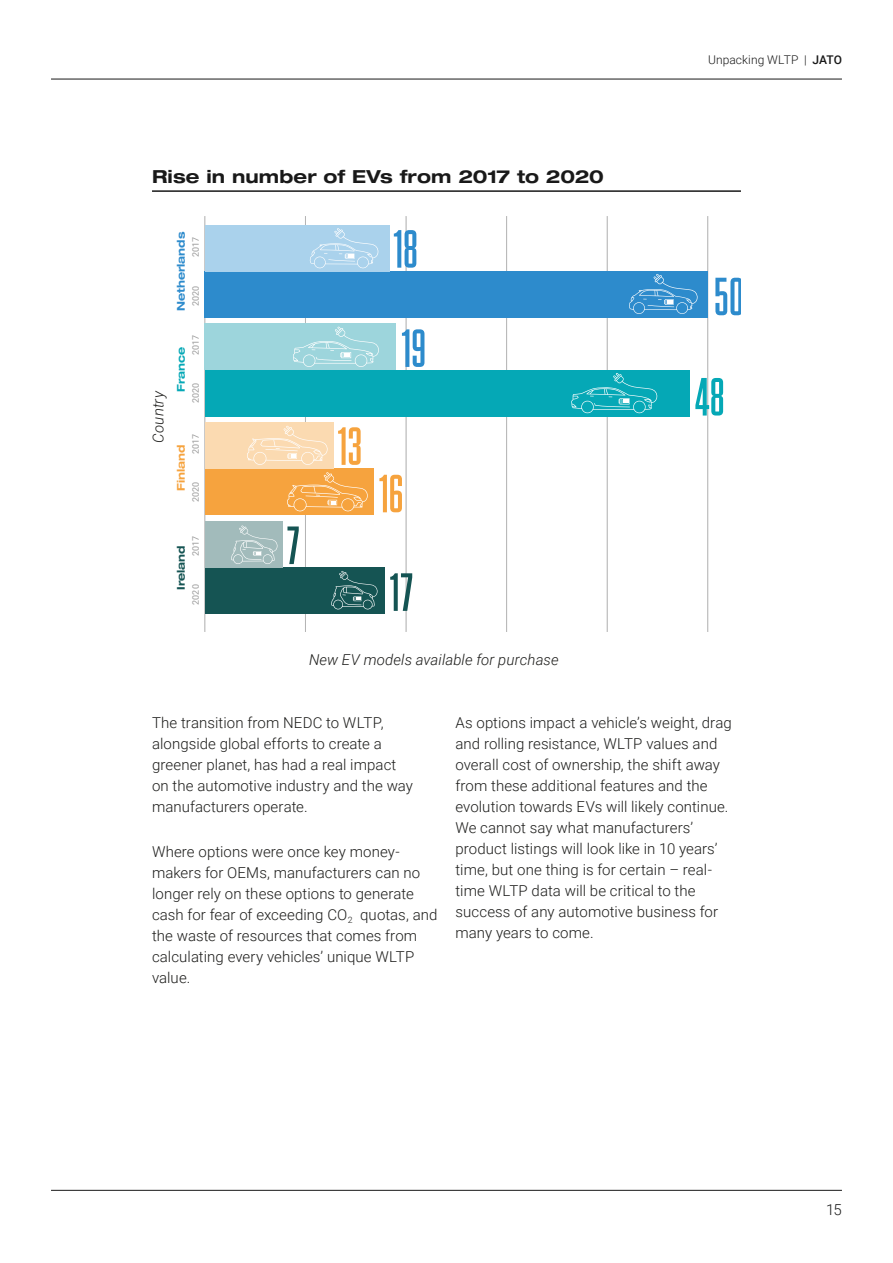
<style>
.page{position:relative;width:893px;height:1263px;background:#fff}
.page>*{position:absolute;margin:0;border:0;box-sizing:border-box;transform-origin:0 0}
.t1{font:53.7px/99.3px "Plaak 2 Griffon 32 Regular";color:#2d8bcc}
.t2{font:53.7px "Plaak 2 Griffon 32 Regular";color:#f6a33e}
.t3{font:53.7px "Plaak 2 Griffon 32 Regular";color:#155453}
.t4{font:53.7px "Plaak 2 Griffon 32 Regular";color:#05a8b6}
.H3_Sub_Head{font:700 expanded 18px "Helvetica Neue LTW1 G";letter-spacing:.005em;color:#191919}
.Body{font:300 15px/21px "Roboto";letter-spacing:.005em;color:#1d1d1b}
.Body-2{font:italic 300 15px "Roboto";letter-spacing:.005em;color:#1d1d1b}
.t5{font:300 15px "Roboto";color:#191919}
.t6{font:300 12px "Roboto";letter-spacing:.005em;color:#191919}
.t7{font:700 expanded 10.8px "Helvetica Neue LTW1 G";color:#2d8bcc}
.t8{font:700 expanded 10.8px "Helvetica Neue LTW1 G";color:#155453}
.t9{font:700 expanded 10.8px "Helvetica Neue LTW1 G";color:#f6a33e}
.t10{font:700 expanded 10.8px "Helvetica Neue LTW1 G";color:#05a8b6}
.t11{font:9px "Roboto";color:#9a9a9a}
.s1{font-weight:500}
</style>
<div class="page">
<hr style="left:51px;top:79px;width:791px;height:1px;background:#191919">
<hr style="left:51px;top:1190px;width:791px;height:1px;background:#191919">
<hr style="left:205px;top:216px;width:1px;height:415px;background:#b4b4b4">
<hr style="left:305px;top:216px;width:1px;height:415px;background:#b4b4b4">
<hr style="left:406px;top:216px;width:1px;height:415px;background:#b4b4b4">
<hr style="left:506px;top:216px;width:1px;height:415px;background:#b4b4b4">
<hr style="left:607px;top:216px;width:1px;height:415px;background:#b4b4b4">
<hr style="left:707px;top:216px;width:1px;height:415px;background:#b4b4b4">
<div style="left:205px;top:271px;width:503px;height:46px;background:#2d8bcc"></div>
<div style="left:205px;top:225px;width:185px;height:46px;background:#aad2ec"></div>
<div style="left:205px;top:370px;width:484px;height:46px;background:#05a8b6"></div>
<div style="left:205px;top:324px;width:191px;height:46px;background:#9dd5dc"></div>
<div style="left:205px;top:468px;width:168px;height:46px;background:#f6a33e"></div>
<div style="left:205px;top:422px;width:129px;height:46px;background:#fbdab1"></div>
<div style="left:205px;top:568px;width:179px;height:46px;background:#155453"></div>
<div style="left:205px;top:522px;width:77px;height:46px;background:#a2bbbb"></div>
<svg style="left:571px;top:373px;width:86px;height:40px"></svg>
<svg style="left:293px;top:327px;width:86px;height:40px"></svg>
<svg style="left:629px;top:274px;width:69px;height:40px"></svg>
<svg style="left:310px;top:228px;width:69px;height:40px"></svg>
<svg style="left:331px;top:571px;width:47px;height:38px"></svg>
<svg style="left:231px;top:525px;width:47px;height:39px"></svg>
<svg style="left:287px;top:472px;width:81px;height:39px"></svg>
<svg style="left:247px;top:426px;width:81px;height:39px"></svg>
<hr style="left:152px;top:190px;width:589px;height:2px;background:#191919">
<p class="H3_Sub_Head" style="left:152px;top:165px;width:453px">Rise in number of EVs from 2017 to 2020</p>
<p class="Body-2" style="left:148px;top:443px;width:54px;rotate:-90deg">Country</p>
<p class="t7" style="left:174px;top:311px;width:81px;rotate:-90deg">Netherlands</p>
<p class="t11" style="left:189px;top:257px;width:22px;rotate:-90deg">2017</p>
<p class="t11" style="left:189px;top:306px;width:22px;rotate:-90deg">2020</p>
<p class="t11" style="left:189px;top:355px;width:22px;rotate:-90deg">2017</p>
<p class="t10" style="left:174px;top:392px;width:47px;rotate:-90deg">France</p>
<p class="t11" style="left:189px;top:403px;width:22px;rotate:-90deg">2020</p>
<p class="t11" style="left:189px;top:454px;width:22px;rotate:-90deg">2017</p>
<p class="t9" style="left:174px;top:491px;width:48px;rotate:-90deg">Finland</p>
<p class="t11" style="left:189px;top:502px;width:22px;rotate:-90deg">2020</p>
<p class="t11" style="left:189px;top:556px;width:22px;rotate:-90deg">2017</p>
<p class="t8" style="left:174px;top:590px;width:46px;rotate:-90deg">Ireland</p>
<p class="t11" style="left:189px;top:604px;width:22px;rotate:-90deg">2020</p>
<p class="t1" style="left:393px;top:200px;width:34px">18<br>19</p>
<p class="t3" style="left:286px;top:521px;width:14px">7</p>
<p class="t2" style="left:338px;top:422px;width:26px">13</p>
<p class="t2" style="left:379px;top:469px;width:26px">16</p>
<p class="t3" style="left:390px;top:568px;width:25px">17</p>
<p class="Body-2" style="left:309px;top:649px;width:251px">New EV models available for purchase</p>
<p class="t6" style="left:708px;top:51px;width:135px">Unpacking WLTP | <span class="s1">JATO</span></p>
<p class="t1" style="left:714px;top:248px;width:32px">50</p>
<p class="t4" style="left:695px;top:372px;width:31px">48</p>
<p class="Body" style="left:152px;top:712px;width:262px">The transition from NEDC to WLTP, alongside global efforts to create a greener planet, has had a real impact on the automotive industry and the way manufacturers operate.</p>
<p class="Body" style="left:152px;top:840px;width:287px">Where options were once key money&shy;makers for OEMs, manufacturers can no longer rely on these options to generate cash for fear of exceeding CO<sub>2</sub> quotas, and the waste of resources that comes from calculating every vehicles’ unique WLTP value.</p>
<p class="Body" style="left:455px;top:712px;width:278px">As options impact a vehicle’s weight, drag and rolling resistance, WLTP values and overall cost of ownership, the shift away from these additional features and the evolution towards EVs will likely continue.<br>We cannot say what manufacturers’ product listings will look like in 10 years’ time, but one thing is for certain – real&shy;time WLTP data will be critical to the success of any automotive business for many years to come.</p>
<p class="t5" style="left:826px;top:1199px;width:17px">15</p>
</div>
